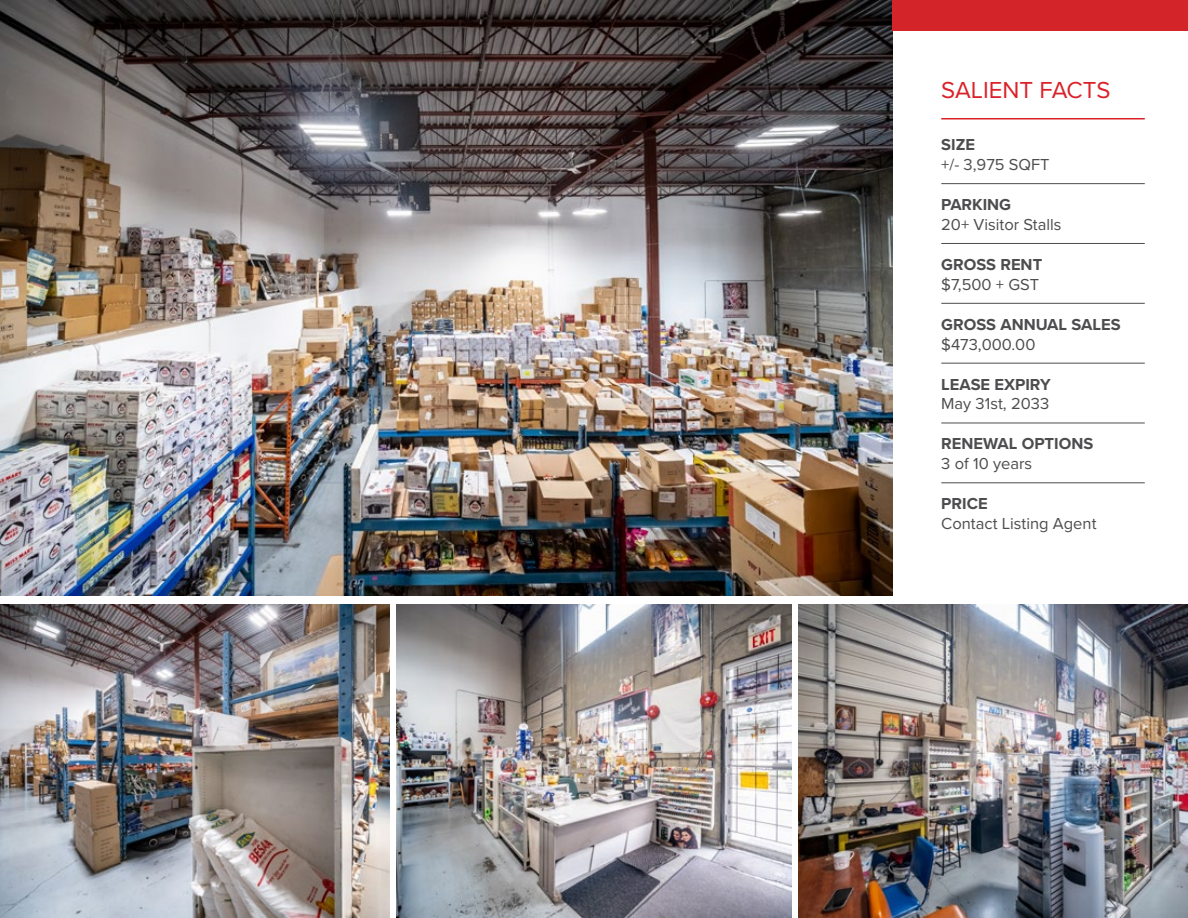
<style>
.page{position:relative;width:1188px;height:918px;background:#fff}
.page>*{position:absolute;margin:0;border:0;box-sizing:border-box;transform-origin:0 0}
.t1{font:24px "Proxima Nova";color:#da2128}
.t2{font:16.5px "Proxima Nova";color:#4d4d4f}
.t3{font:700 16.5px "Proxima Nova";color:#4d4d4f}
</style>
<div class="page">
<hr style="left:941px;top:183px;width:204px;height:1px;background:#4d4d4f">
<hr style="left:941px;top:243px;width:204px;height:1px;background:#4d4d4f">
<hr style="left:941px;top:303px;width:204px;height:1px;background:#4d4d4f">
<hr style="left:941px;top:363px;width:204px;height:1px;background:#4d4d4f">
<hr style="left:941px;top:423px;width:204px;height:1px;background:#4d4d4f">
<hr style="left:941px;top:483px;width:204px;height:1px;background:#4d4d4f">
<hr style="left:941px;top:118px;width:204px;height:2px;background:#da2128">
<img style="left:0;top:0;width:892px;height:595px">
<div style="left:892px;top:0;width:296px;height:30px;background:#d3242a"></div>
<img style="left:0;top:605px;width:389px;height:313px">
<img style="left:397px;top:605px;width:394px;height:313px">
<img style="left:799px;top:605px;width:389px;height:313px">
<h1 class="t1" style="left:941px;top:75px;width:171px">SALIENT FACTS</h1>
<p class="t3" style="left:941px;top:135px;width:35px">SIZE</p>
<p class="t2" style="left:941px;top:155px;width:110px">+/- 3,975 SQFT</p>
<p class="t3" style="left:941px;top:195px;width:71px">PARKING</p>
<p class="t2" style="left:941px;top:215px;width:122px">20+ Visitor Stalls</p>
<p class="t3" style="left:941px;top:255px;width:102px">GROSS RENT</p>
<p class="t2" style="left:941px;top:274px;width:99px">$7,500 + GST</p>
<p class="t3" style="left:941px;top:315px;width:181px">GROSS ANNUAL SALES</p>
<p class="t2" style="left:941px;top:334px;width:96px">$473,000.00</p>
<p class="t3" style="left:941px;top:374px;width:111px">LEASE EXPIRY</p>
<p class="t2" style="left:941px;top:394px;width:109px">May 31st, 2033</p>
<p class="t3" style="left:941px;top:434px;width:154px">RENEWAL OPTIONS</p>
<p class="t2" style="left:941px;top:454px;width:92px">3 of 10 years</p>
<p class="t3" style="left:941px;top:494px;width:48px">PRICE</p>
<p class="t2" style="left:941px;top:514px;width:157px">Contact Listing Agent</p>
</div>
